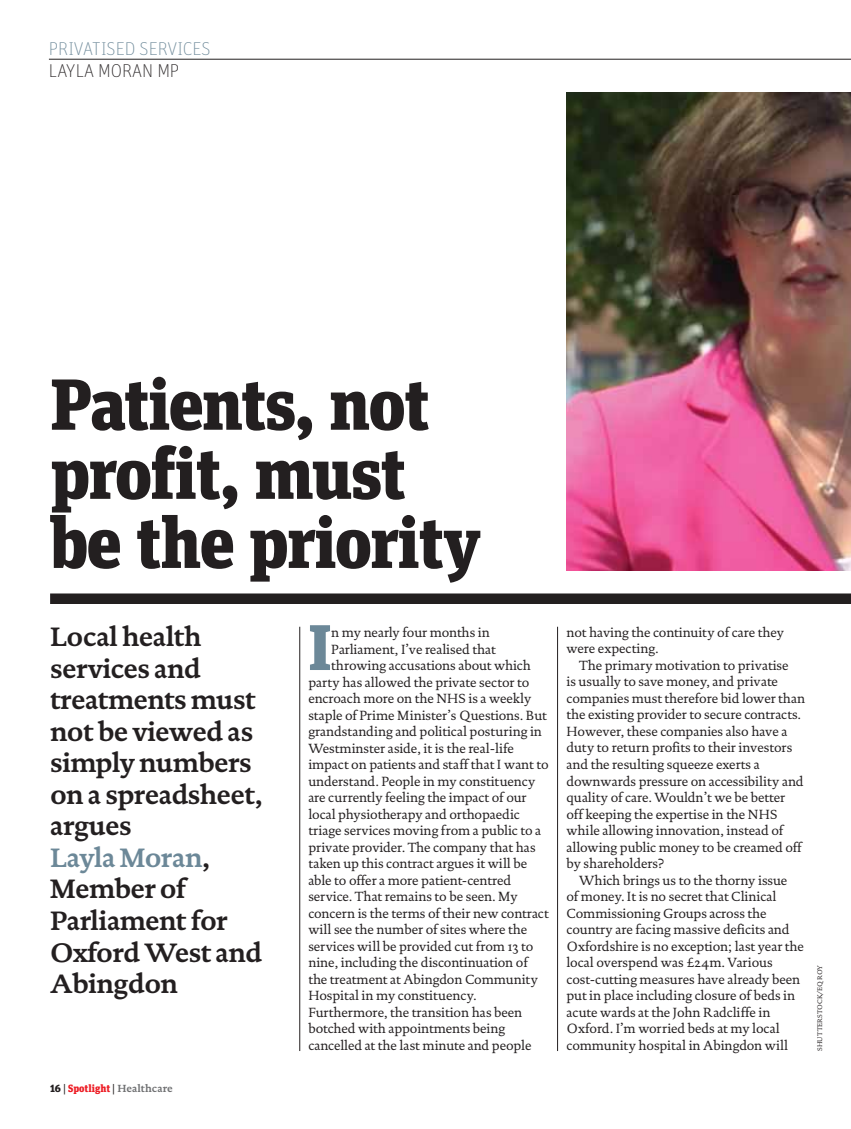
<style>
.page{position:relative;width:851px;height:1129px;background:#fff}
.page>*{position:absolute;margin:0;border:0;box-sizing:border-box;transform-origin:0 0}
.t1{font:900 72px/69px "Unit Slab Pro";letter-spacing:-.025em;color:#231f20}
.t2{font:900 64.2px "Unit Slab Pro";color:#6c8898}
.t3{font:700 27px/31.5px "DTL Documenta ST";letter-spacing:-.025em;color:#231f20}
.t4{font:100 18.6px "Unit OT";letter-spacing:-.005em;color:#6c8898}
.t5{font:100 18.6px "Unit OT";letter-spacing:-.005em;color:#231f20}
.t6{font:13.5px/16.5px "DTL Documenta ST";letter-spacing:-.005em;color:#231f20}
.t7{font:700 10.5px "DTL Documenta ST";color:#6d6e70}
.t8{font:6.75px "DTL Documenta ST";letter-spacing:-.005em;color:#231f20}
.s1{color:#6c8898}
.s2{font-family:"Unit Slab Pro";font-weight:900;color:#231f20}
.s3{font-weight:400;color:#231f20}
.s4{font-family:"Unit Slab Pro";font-weight:900;color:#ed1c24}
</style>
<div class="page">
<hr style="left:49px;top:59px;width:801px;height:1px;background:#231f20">
<div style="left:50px;top:593px;width:800px;height:11px;background:#231f20"></div>
<hr style="left:557px;top:626px;width:1px;height:424px;background:#231f20">
<hr style="left:299px;top:626px;width:1px;height:424px;background:#231f20">
<img style="left:566px;top:92px;width:284px;height:478px">
<h3 class="t4" style="left:49px;top:37px;width:163px">PRIVATISED SERVICES</h3>
<h3 class="t5" style="left:49px;top:60px;width:132px">LAYLA MORAN MP</h3>
<h1 class="t1" style="left:50px;top:376px;width:432px">Patients, not profit, must be the priority</h1>
<h3 class="t3" style="left:50px;top:622px;width:214px">Local health services and treatments must not be viewed as simply numbers on a spreadsheet, argues<br><span class="s1">Layla Moran</span>,<br>Member of<br>Parliament for<br>Oxford West and<br>Abingdon</h3>
<p class="t7" style="left:50px;top:1082px;width:124px"><span class="s2">16</span> <span class="s3">|</span> <span class="s4">Spotlight</span> <span class="s3">|</span> Healthcare</p>
<h2 class="t2" style="left:308px;top:624px;width:25px">I</h2>
<p class="t6" style="left:331px;top:625px;width:160px">n my nearly four months in</p>
<p class="t6" style="left:331px;top:641px;width:166px">Parliament, I’ve realised that</p>
<p class="t6" style="left:331px;top:658px;width:201px">throwing accusations about which</p>
<p class="t6" style="left:308px;top:674px;width:222px">party has allowed the private sector to</p>
<p class="t6" style="left:308px;top:691px;width:224px">encroach more on the NHS is a weekly</p>
<p class="t6" style="left:308px;top:707px;width:240px">staple of Prime Minister’s Questions. But</p>
<p class="t6" style="left:308px;top:724px;width:235px">grandstanding and political posturing in</p>
<p class="t6" style="left:308px;top:740px;width:207px">Westminster aside, it is the real-life</p>
<p class="t6" style="left:308px;top:757px;width:242px">impact on patients and staff that I want to</p>
<p class="t6" style="left:308px;top:773px;width:228px">understand. People in my constituency</p>
<p class="t6" style="left:308px;top:790px;width:220px">are currently feeling the impact of our</p>
<p class="t6" style="left:308px;top:806px;width:213px">local physiotherapy and orthopaedic</p>
<p class="t6" style="left:308px;top:823px;width:234px">triage services moving from a public to a</p>
<p class="t6" style="left:308px;top:839px;width:229px">private provider. The company that has</p>
<p class="t6" style="left:308px;top:856px;width:220px">taken up this contract argues it will be</p>
<p class="t6" style="left:308px;top:872px;width:204px">able to offer a more patient-centred</p>
<p class="t6" style="left:308px;top:889px;width:211px">service. That remains to be seen. My</p>
<p class="t6" style="left:308px;top:905px;width:242px">concern is the terms of their new contract</p>
<p class="t6" style="left:308px;top:922px;width:220px">will see the number of sites where the</p>
<p class="t6" style="left:308px;top:938px;width:227px">services will be provided cut from 13 to</p>
<p class="t6" style="left:308px;top:955px;width:221px">nine, including the discontinuation of</p>
<p class="t6" style="left:308px;top:971px;width:231px">the treatment at Abingdon Community</p>
<p class="t6" style="left:308px;top:988px;width:169px">Hospital in my constituency.</p>
<p class="t6" style="left:308px;top:1004px;width:215px">Furthermore, the transition has been</p>
<p class="t6" style="left:308px;top:1021px;width:198px">botched with appointments being</p>
<p class="t6" style="left:308px;top:1037px;width:224px">cancelled at the last minute and people</p>
<p class="t6" style="left:566px;top:625px;width:219px">not having the continuity of care they were expecting.</p>
<p class="t6" style="left:566px;top:658px;width:240px;text-indent:13px">The primary motivation to privatise<br>is usually to save money, and private companies must therefore bid lower than the existing provider to secure contracts.<br>However, these companies also have a duty to return profits to their investors and the resulting squeeze exerts a downwards pressure on accessibility and quality of care. Wouldn’t we be better<br>off keeping the expertise in the NHS while allowing innovation, instead of allowing public money to be creamed off by shareholders?</p>
<p class="t6" style="left:566px;top:872px;width:239px;text-indent:13px">Which brings us to the thorny issue<br>of money. It is no secret that Clinical Commissioning Groups across the country are facing massive deficits and Oxfordshire is no exception; last year the local overspend was £24m. Various cost-cutting measures have already been put in place including closure of beds in acute wards at the John Radcliffe in Oxford. I’m worried beds at my local community hospital in Abingdon will</p>
<p class="t8" style="left:816px;top:1050px;width:88px;rotate:-90deg">SHUTTERSTOCK/EQ ROY</p>
</div>
